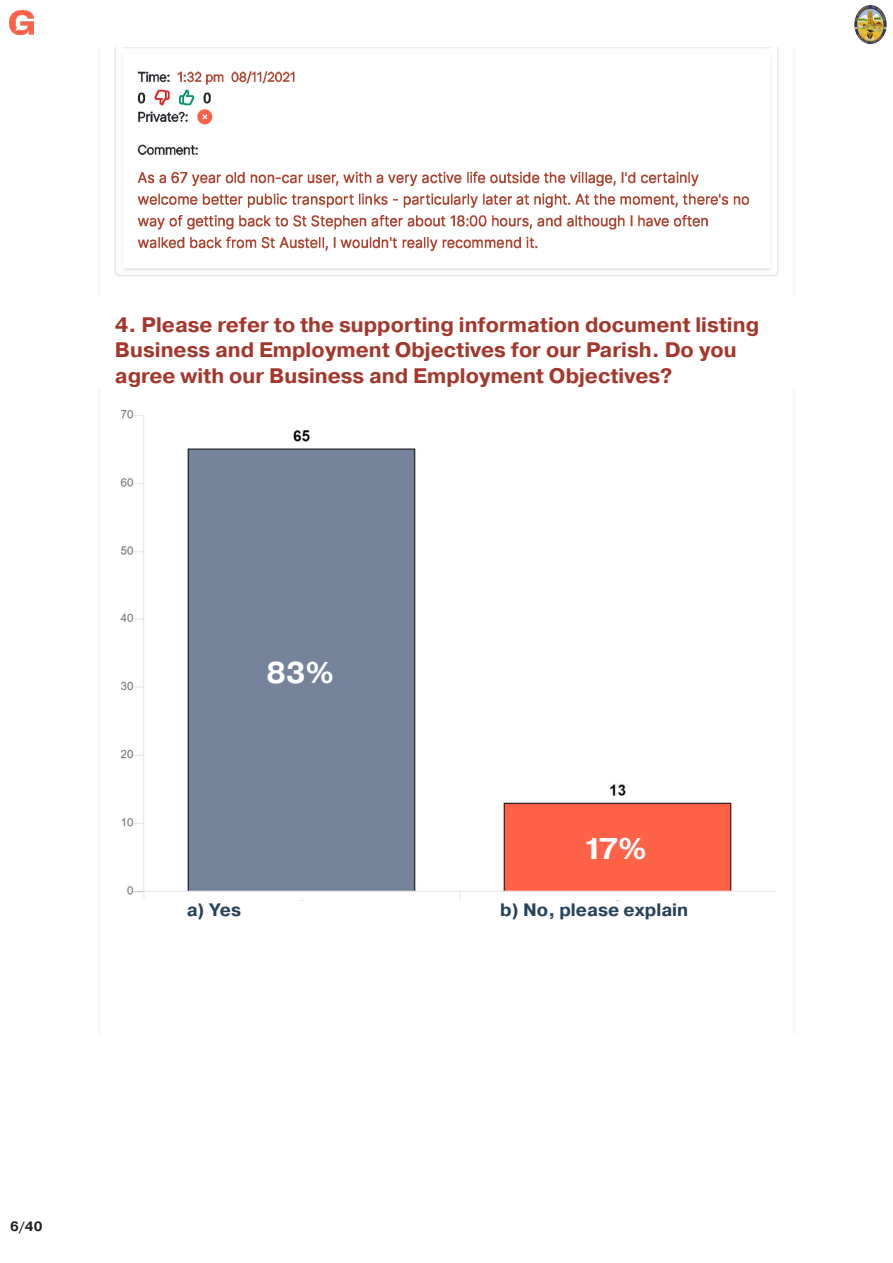
<style>
.page{position:relative;width:893px;height:1263px;background:#fff}
.page>*{position:absolute;margin:0;border:0;box-sizing:border-box;transform-origin:0 0}
.t1{font:700 30px "Pragmatica";color:#fff}
.t2{font:700 21px/25.2px "Pragmatica";color:#a3372c}
.t3{font:700 18px "Pragmatica";color:#264259}
.t4{font:700 13.5px "Pragmatica";color:#231f20}
</style>
<div class="page">
<img style="left:10px;top:10px;width:23px;height:24px">
<img style="left:854px;top:5px;width:33px;height:39px">
<img style="left:99px;top:47px;width:680px;height:249px">
<img style="left:99px;top:387px;width:677px;height:646px">
<div style="left:187px;top:901px;width:227px;height:50px;background:#fff"></div>
<div style="left:500px;top:901px;width:228px;height:114px;background:#fff"></div>
<p class="t2" style="left:115px;top:313px;width:646px">4. Please refer to the supporting information document listing<br>Business and Employment Objectives for our Parish. Do you agree with our Business and Employment Objectives?</p>
<p class="t1" style="left:267px;top:653px;width:69px">83%</p>
<p class="t1" style="left:583px;top:829px;width:65px">17%</p>
<p class="t3" style="left:187px;top:898px;width:56px">a) Yes</p>
<p class="t3" style="left:500px;top:898px;width:190px">b) No, please explain</p>
<p class="t4" style="left:10px;top:1217px;width:34px">6/40</p>
</div>
